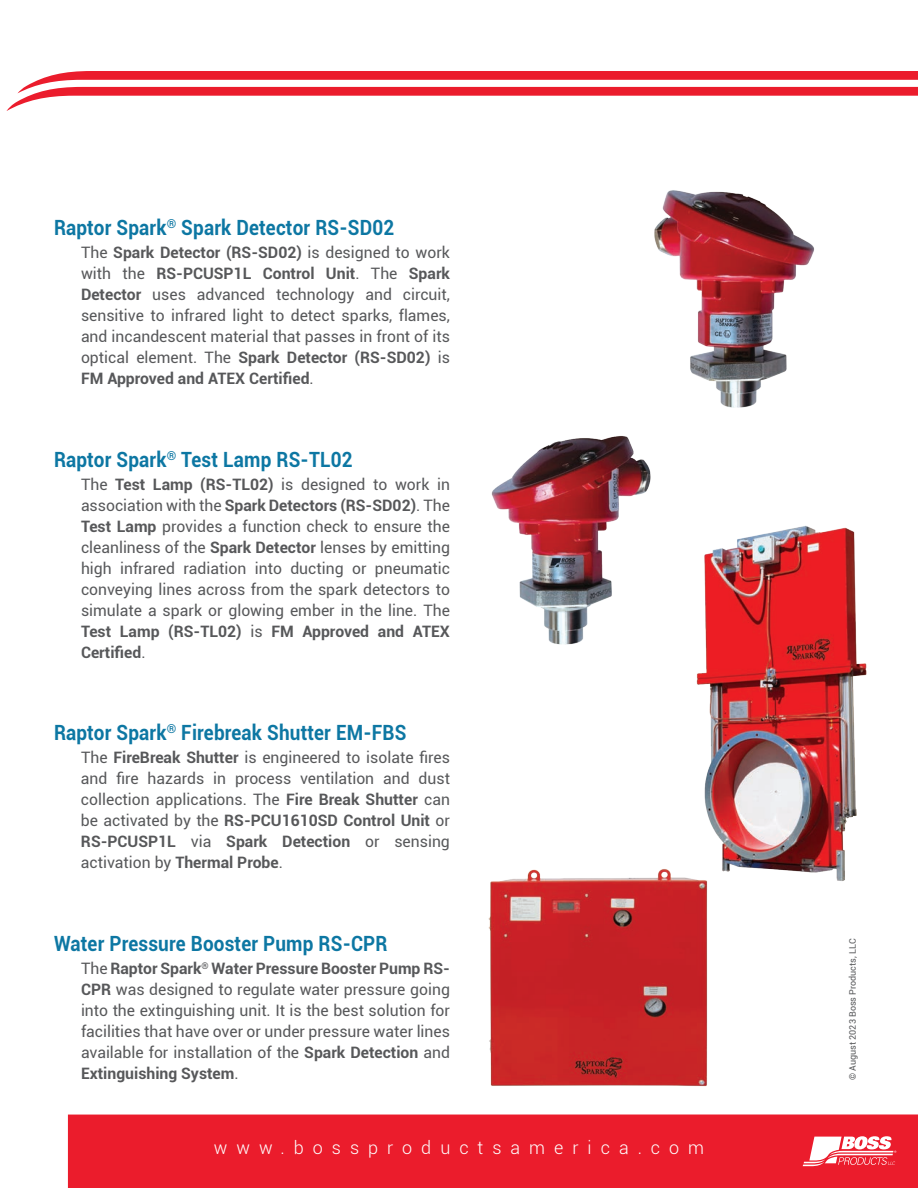
<style>
.page{position:relative;width:918px;height:1188px;background:#fff}
.page>*{position:absolute;margin:0;border:0;box-sizing:border-box;transform-origin:0 0}
.t1{font:700 21px "Roboto";letter-spacing:.01em;color:#0d77a3;scale:.9 1}
.t2{font:300 18px "Roboto";letter-spacing:.5em;color:#fff}
.t3{font:15.75px/21px "Roboto";color:#57585a;text-align:justify}
.t4{font:9px "Roboto";color:#57585a}
.s1{font-weight:700}
</style>
<div class="page">
<div style="left:68px;top:1114px;width:850px;height:74px;background:#eb1c2c"></div>
<svg style="left:803px;top:1136px;width:93px;height:30px"></svg>
<img style="left:696px;top:525px;width:171px;height:356px">
<img style="left:654px;top:190px;width:160px;height:218px">
<img style="left:491px;top:436px;width:160px;height:209px">
<img style="left:489px;top:867px;width:219px;height:220px">
<svg style="left:6px;top:71px;width:912px;height:40px"></svg>
<h1 class="t1" style="left:54px;top:212px;width:380px">Raptor Spark<sup>®</sup> Spark Detector RS-SD02</h1>
<p class="t3" style="left:81px;top:241px;width:371px">The <span class="s1">Spark Detector (RS-SD02)</span> is designed to work with the <span class="s1">RS-PCUSP1L Control Unit</span>. The <span class="s1">Spark Detector</span> uses advanced technology and circuit, sensitive to infrared light to detect sparks, flames, and incandescent material that passes in front of its optical element. The <span class="s1">Spark Detector (RS-SD02)</span> is <span class="s1">FM Approved and ATEX Certified</span>.</p>
<h1 class="t1" style="left:54px;top:444px;width:333px">Raptor Spark<sup>®</sup> Test Lamp RS-TL02</h1>
<p class="t3" style="left:81px;top:473px;width:371px">The <span class="s1">Test Lamp (RS-TL02)</span> is designed to work in association with the <span class="s1">Spark Detectors (RS-SD02)</span>. The <span class="s1">Test Lamp</span> provides a function check to ensure the cleanliness of the <span class="s1">Spark Detector</span> lenses by emitting high infrared radiation into ducting or pneumatic conveying lines across from the spark detectors to simulate a spark or glowing ember in the line. The <span class="s1">Test Lamp (RS-TL02)</span> is <span class="s1">FM Approved and ATEX Certified</span>.</p>
<h1 class="t1" style="left:54px;top:718px;width:393px">Raptor Spark<sup>®</sup> Firebreak Shutter EM-FBS</h1>
<p class="t3" style="left:81px;top:747px;width:371px">The <span class="s1">FireBreak Shutter</span> is engineered to isolate fires and fire hazards in process ventilation and dust collection applications. The <span class="s1">Fire Break Shutter</span> can be activated by the <span class="s1">RS-PCU1610SD Control Unit</span> or <span class="s1">RS-PCUSP1L</span> via <span class="s1">Spark Detection</span> or sensing activation by <span class="s1">Thermal Probe</span>.</p>
<h1 class="t1" style="left:54px;top:929px;width:372px">Water Pressure Booster Pump RS-CPR</h1>
<p class="t3" style="left:81px;top:957px;width:371px">The <span class="s1">Raptor Spark</span><sup>®</sup> <span class="s1">Water Pressure Booster Pump RS-CPR</span> was designed to regulate water pressure going into the extinguishing unit. It is the best solution for facilities that have over or under pressure water lines available for installation of the <span class="s1">Spark Detection</span> and <span class="s1">Extinguishing System</span>.</p>
<p class="t2" style="left:214px;top:1135px;width:492px">www.bossproductsamerica.com</p>
<p class="t4" style="left:846px;top:1080px;width:143px;rotate:-90deg">© August 2023 Boss Products, LLC</p>
</div>
